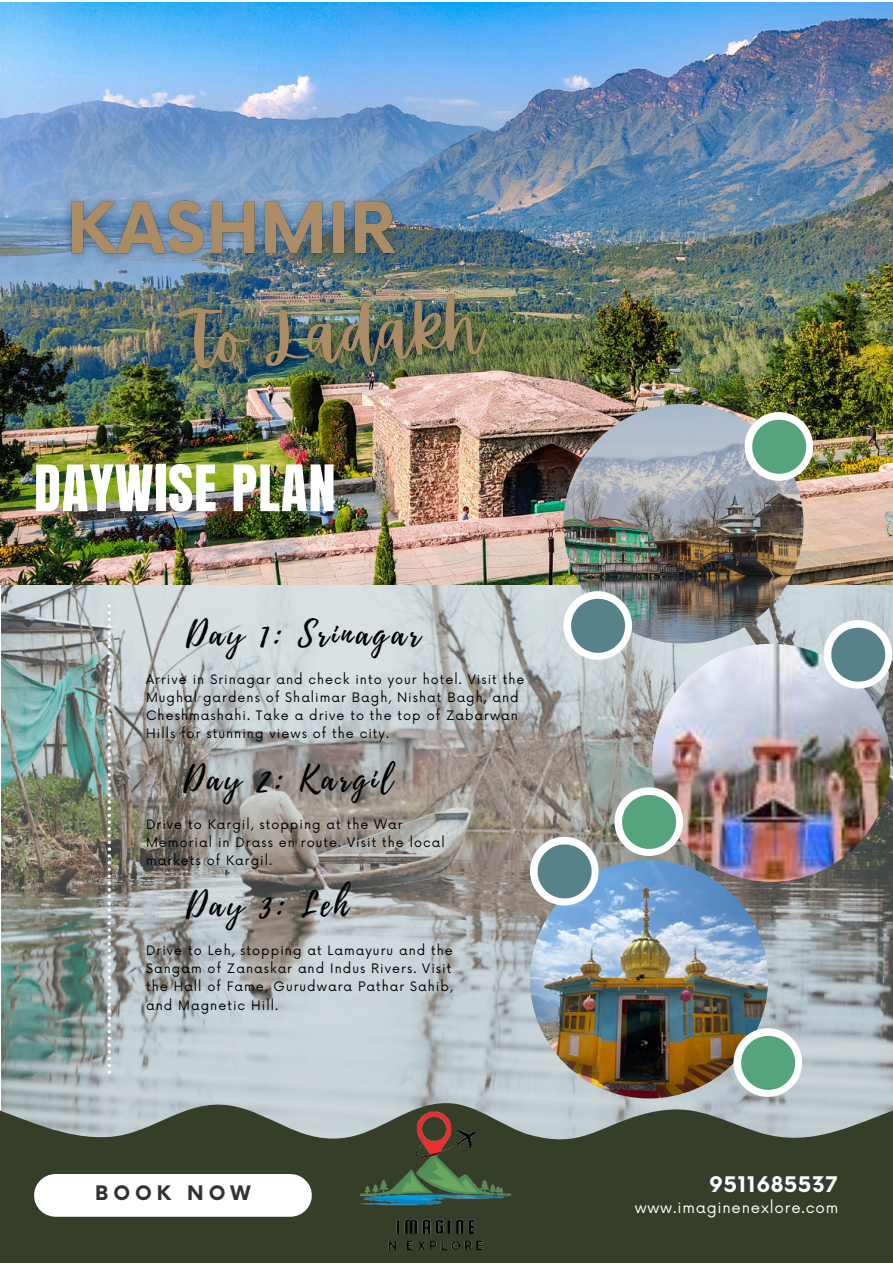
<style>
.page{position:relative;width:893px;height:1264px;background:#fff}
.page>*{position:absolute;margin:0;border:0;box-sizing:border-box;transform-origin:0 0}
.t1{font:54.45px "Anton";letter-spacing:.02em;color:#fff}
.t2{font:33px "Playlist Script";letter-spacing:.1em;color:#000}
.t3{font:700 21px "Now";letter-spacing:.025em;color:#fff}
.t4{font:700 19.5px "Now";letter-spacing:.255em;color:#323232}
.t5{font:15px "Now";letter-spacing:.05em;color:#fff}
.t6{font:12.75px/18px "Now";letter-spacing:.08em;color:#000}
</style>
<div class="page">
<img style="left:0;top:2px;width:892px;height:583px">
<img style="left:2px;top:585px;width:890px;height:513px">
<svg style="left:108px;top:604px;width:3px;height:469px"></svg>
<img style="left:563px;top:404px;width:240px;height:239px;border-radius:50%">
<svg style="left:563px;top:591px;width:69px;height:68px"></svg>
<img style="left:744px;top:412px;width:69px;height:68px">
<svg style="left:0;top:1098px;width:892px;height:164px;background:#4c5544"></svg>
<img style="left:652px;top:643px;width:238px;height:238px;border-radius:50%">
<img style="left:530px;top:860px;width:238px;height:238px;border-radius:50%">
<div style="left:55px;top:1173px;width:235px;height:43px;background:#fff"></div>
<svg style="left:823px;top:620px;width:69px;height:68px"></svg>
<svg style="left:614px;top:787px;width:69px;height:69px"></svg>
<svg style="left:733px;top:1028px;width:69px;height:68px"></svg>
<svg style="left:530px;top:836px;width:68px;height:69px"></svg>
<img style="left:54px;top:185px;width:359px;height:89px">
<img style="left:158px;top:276px;width:350px;height:121px">
<img style="left:274px;top:1031px;width:323px;height:231px">
<p class="t1" style="left:34px;top:449px;width:303px">DAYWISE PLAN</p>
<p class="t2" style="left:186px;top:610px;width:235px">Day 1: Srinagar</p>
<p class="t6" style="left:146px;top:671px;width:380px">Arrive in Srinagar and check into your hotel. Visit the Mughal gardens of Shalimar Bagh, Nishat Bagh, and Cheshmashahi. Take a drive to the top of Zabarwan Hills for stunning views of the city.</p>
<p class="t2" style="left:183px;top:754px;width:210px">Day 2: Kargil</p>
<p class="t6" style="left:146px;top:815px;width:300px">Drive to Kargil, stopping at the War<br>Memorial in Drass en route. Visit the local markets of Kargil.</p>
<p class="t2" style="left:186px;top:881px;width:164px">Day 3: Leh</p>
<p class="t6" style="left:146px;top:942px;width:308px">Drive to Leh, stopping at Lamayuru and the Sangam of Zanaskar and Indus Rivers. Visit the Hall of Fame, Gurudwara Pathar Sahib, and Magnetic Hill.</p>
<p class="t4" style="left:95px;top:1182px;width:157px">BOOK NOW</p>
<p class="t3" style="left:709px;top:1173px;width:129px">9511685537</p>
<p class="t5" style="left:634px;top:1198px;width:205px">www.imaginenexlore.com</p>
</div>
